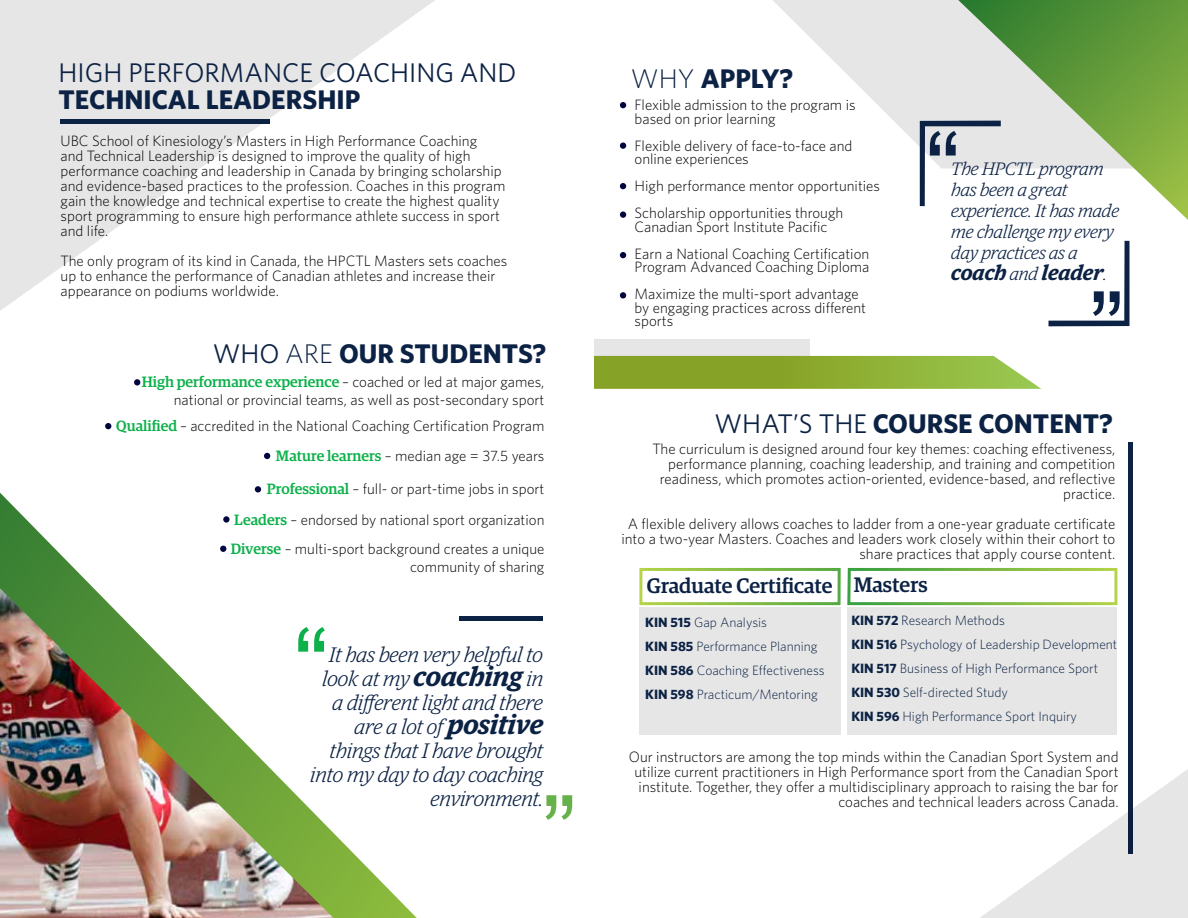
<style>
.page{position:relative;width:1188px;height:918px;background:#fff}
.page>*{position:absolute;margin:0;border:0;box-sizing:border-box;transform-origin:0 0}
.t1{font:105px "Arial";color:#0c2244}
.t2{font:105px "Arial";color:#0db14b}
.t3{font:105px "Arial";color:#66b149}
.t4{font:700 27px "Whitney";color:#0c2244}
.t5{font:27px "Whitney";color:#0c2244}
.t6{font:italic 300 21px/24px "Guardian Egyp";color:#0c2244;text-align:right}
.t7{font:500 21px "Guardian Egyp";color:#0c2244}
.t8{font:italic 600 21px "Guardian Egyp";color:#0c2244}
.t9{font:italic 300 18px/21px "Guardian Egyp";color:#0c2244}
.t10{font:300 15px/15px "Whitney";color:#000}
.t11{font:300 13.5px/24px "Whitney";color:#0c2244}
.s1{font-weight:400}
.s2{font-weight:300}
.s3{font-family:"Guardian Egyp";font-weight:500;color:#0db14b}
.s4{font-weight:600;font-size:27px}
.s5{font-weight:300;font-size:18px}
.s6{font-weight:700}
</style>
<div class="page">
<svg style="left:0;top:493px;width:417px;height:425px"></svg>
<img style="left:0;top:588px;width:334px;height:330px">
<svg style="left:0;top:0;width:435px;height:311px"></svg>
<div style="left:60px;top:119px;width:209px;height:5px;background:#0c2244"></div>
<svg style="left:773px;top:0;width:185px;height:169px;fill:#e6e6e6"></svg>
<svg style="left:958px;top:0;width:230px;height:220px"></svg>
<svg style="left:920px;top:121px;width:81px;height:85px"></svg>
<div style="left:1128px;top:442px;width:5px;height:412px;background:#0c2244"></div>
<div style="left:594px;top:339px;width:216px;height:29px;background:linear-gradient(to right,#e5e5e4,#e5e5e4)"></div>
<svg style="left:594px;top:356px;width:447px;height:33px;background:#92b13d"></svg>
<svg style="left:1048px;top:241px;width:81px;height:85px"></svg>
<div style="left:459px;top:616px;width:84px;height:5px;background:#0c2244"></div>
<svg style="left:980px;top:769px;width:208px;height:149px"></svg>
<svg style="left:847px;top:568px;width:271px;height:38px"></svg>
<div style="left:639px;top:568px;width:202px;height:37px;border:3px solid #fff"></div>
<div style="left:640px;top:607px;width:201px;height:128px;background:#e6e6e6"></div>
<div style="left:848px;top:607px;width:269px;height:128px;background:#e6e6e6"></div>
<div style="left:134px;top:379px;width:6px;height:7px;background:#00053e;border-radius:50%"></div>
<svg style="left:105px;top:423px;width:6px;height:6px"></svg>
<svg style="left:264px;top:453px;width:6px;height:6px"></svg>
<svg style="left:255px;top:486px;width:6px;height:6px"></svg>
<svg style="left:223px;top:516px;width:7px;height:7px"></svg>
<svg style="left:220px;top:546px;width:6px;height:6px"></svg>
<svg style="left:620px;top:102px;width:6px;height:6px"></svg>
<svg style="left:620px;top:143px;width:6px;height:6px"></svg>
<svg style="left:620px;top:183px;width:6px;height:6px"></svg>
<svg style="left:620px;top:212px;width:6px;height:6px"></svg>
<svg style="left:620px;top:252px;width:6px;height:6px"></svg>
<svg style="left:620px;top:292px;width:6px;height:6px"></svg>
<h2 class="t5" style="left:58px;top:55px;width:460px">HIGH PERFORMANCE COACHING AND</h2>
<h2 class="t4" style="left:58px;top:81px;width:303px">TECHNICAL LEADERSHIP</h2>
<p class="t10" style="left:61px;top:133px;width:446px">UBC School of Kinesiology’s Masters in High Performance Coaching<br>and Technical Leadership is designed to improve the quality of high performance coaching and leadership in Canada by bringing scholarship and evidence-based practices to the profession. Coaches in this program gain the knowledge and technical expertise to create the highest quality sport programming to ensure high performance athlete success in sport and life.</p>
<p class="t10" style="left:61px;top:253px;width:448px">The only program of its kind in Canada, the HPCTL Masters sets coaches up to enhance the performance of Canadian athletes and increase their appearance on podiums worldwide.</p>
<h2 class="t4" style="left:213px;top:336px;width:335px"><span class="s1">WHO</span> <span class="s2">ARE</span> OUR STUDENTS?</h2>
<p class="t10" style="left:142px;top:373px;width:404px;line-height:18px;text-align:right"><span class="s3">High performance experience</span> – coached or led at major games, national or provincial teams, as well as post-secondary sport</p>
<p class="t10" style="left:116px;top:418px;width:430px"><span class="s3">Qualified</span> – accredited in the National Coaching Certification Program</p>
<p class="t10" style="left:276px;top:448px;width:270px"><span class="s3">Mature learners</span> – median age = 37.5 years</p>
<p class="t10" style="left:267px;top:481px;width:279px"><span class="s3">Professional</span> – full- or part-time jobs in sport</p>
<p class="t10" style="left:231px;top:505px;width:315px;line-height:29px"><span class="s3">Leaders</span> – endorsed by national sport organization<br><span class="s3">Diverse</span> – multi-sport background creates a unique</p>
<p class="t10" style="left:410px;top:559px;width:136px">community of sharing</p>
<h1 class="t2" style="left:294px;top:594px;width:36px">“</h1>
<h3 class="t6" style="left:310px;top:641px;width:234px">It has been very helpful to look at my <span class="s4">coaching</span> in a different light and there are a lot of <span class="s4">positive </span>things that I have brought into my day to day coaching environment.</h3>
<h1 class="t3" style="left:576px;top:853px;width:36px;rotate:-180deg">“</h1>
<h2 class="t4" style="left:631px;top:60px;width:164px"><span class="s2">WHY</span> APPLY?</h2>
<p class="t10" style="left:635px;top:98px;width:223px;line-height:13.5px">Flexible admission to the program is based on prior learning</p>
<p class="t10" style="left:635px;top:139px;width:219px;line-height:13.5px">Flexible delivery of face-to-face and online experiences</p>
<p class="t10" style="left:635px;top:172px;width:247px;line-height:27px">High performance mentor opportunities<br>Scholarship opportunities through</p>
<p class="t10" style="left:635px;top:213px;width:236px;line-height:27px">Canadian Sport Institute Pacific<br>Earn a National Coaching Certification</p>
<p class="t10" style="left:635px;top:253px;width:236px;line-height:27px">Program Advanced Coaching Diploma<br>Maximize the multi-sport advantage</p>
<p class="t10" style="left:635px;top:301px;width:233px;line-height:13.5px">by engaging practices across different sports</p>
<h1 class="t1" style="left:926px;top:98px;width:36px">“</h1>
<p class="t9" style="left:951px;top:157px;width:169px">The HPCTL program has been a great experience. It has made me challenge my every day practices as a</p>
<h3 class="t8" style="left:951px;top:257px;width:157px">coach <span class="s5">and</span> leader<span class="s5">.</span></h3>
<h1 class="t1" style="left:1124px;top:349px;width:36px;rotate:-180deg">“</h1>
<h2 class="t4" style="left:715px;top:405px;width:400px"><span class="s1">WHAT’S THE</span> COURSE CONTENT?</h2>
<p class="t10" style="left:652px;top:441px;width:465px;text-align:right">The curriculum is designed around four key themes: coaching effectiveness, performance planning, coaching leadership, and training and competition readiness, which promotes action-oriented, evidence-based, and reflective practice.</p>
<p class="t10" style="left:621px;top:516px;width:495px;text-align:right">A flexible delivery allows coaches to ladder from a one-year graduate certificate into a two-year Masters. Coaches and leaders work closely within their cohort to share practices that apply course content.</p>
<h3 class="t7" style="left:647px;top:571px;width:282px">Graduate Certificate Masters</h3>
<p class="t11" style="left:645px;top:610px;width:181px"><span class="s6">KIN 515</span> Gap Analysis<br><span class="s6">KIN 585</span> Performance Planning<br><span class="s6">KIN 586</span> Coaching Effectiveness<br><span class="s6">KIN 598</span> Practicum/Mentoring</p>
<p class="t11" style="left:851px;top:608px;width:267px"><span class="s6">KIN 572</span> Research Methods<br><span class="s6">KIN 516</span> Psychology of Leadership Development <span class="s6">KIN 517</span> Business of High Performance Sport <span class="s6">KIN 530</span> Self-directed Study<br><span class="s6">KIN 596</span> High Performance Sport Inquiry</p>
<p class="t10" style="left:629px;top:749px;width:491px;text-align:right">Our instructors are among the top minds within the Canadian Sport System and utilize current practitioners in High Performance sport from the Canadian Sport institute. Together, they offer a multidisciplinary approach to raising the bar for coaches and technical leaders across Canada.</p>
</div>
